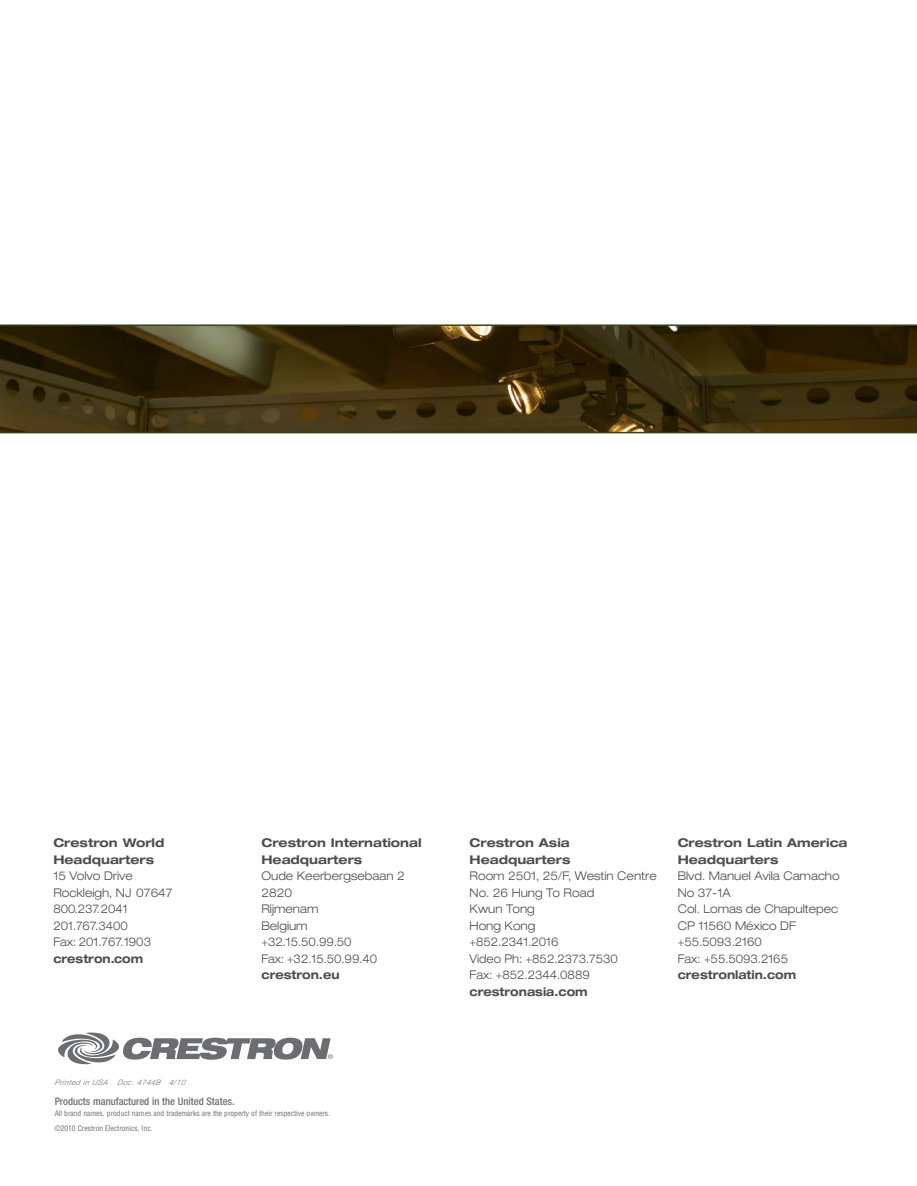
<style>
.page{position:relative;width:917px;height:1186px;background:#fff}
.page>*{position:absolute;margin:0;border:0;box-sizing:border-box;transform-origin:0 0}
.t1{font:300 expanded 12px/16.5px "Helvetica Neue";color:#4d4d4d;scale:.95 1}
.t2{font:700 expanded 12px/16.5px "Helvetica Neue";color:#4d4d4d}
.t3{font:700 expanded 12px "Helvetica Neue";color:#4d4d4d;scale:.92 1}
.t4{font:500 condensed 10.5px "Helvetica Neue";color:#6c6d70}
.t5{font:condensed 7.5px/15px "Helvetica";color:#6c6d70}
.t6{font:italic 300 7.5px "Helvetica Neue";letter-spacing:.055em;color:#6c6d70}
</style>
<div class="page">
<svg style="left:58px;top:1032px;width:275px;height:32px"></svg>
<svg style="left:0;top:324px;width:917px;height:109px;background:#3c2f10"></svg>
<p class="t2" style="left:53px;top:836px;width:113px">Crestron World<br>Headquarters</p>
<p class="t1" style="left:53px;top:869px;width:127px">15 Volvo Drive<br>Rockleigh, NJ 07647<br>800.237.2041<br>201.767.3400<br>Fax: 201.767.1903</p>
<p class="t3" style="left:53px;top:954px;width:99px">crestron.com</p>
<p class="t2" style="left:261px;top:836px;width:162px">Crestron International<br>Headquarters</p>
<p class="t1" style="left:261px;top:869px;width:152px">Oude Keerbergsebaan 2<br>2820<br>Rijmenam<br>Belgium<br>+32.15.50.99.50<br>Fax: +32.15.50.99.40</p>
<p class="t3" style="left:261px;top:971px;width:86px">crestron.eu</p>
<p class="t6" style="left:55px;top:1079px;width:55px">Printed in USA</p>
<p class="t6" style="left:118px;top:1079px;width:71px">Doc. 4744B 4/10</p>
<p class="t4" style="left:55px;top:1097px;width:181px">Products manufactured in the United States.</p>
<p class="t5" style="left:55px;top:1106px;width:277px">All brand names, product names and trademarks are the property of their respective owners. ©2010 Crestron Electronics, Inc.</p>
<p class="t2" style="left:470px;top:836px;width:102px">Crestron Asia<br>Headquarters</p>
<p class="t1" style="left:470px;top:869px;width:199px">Room 2501, 25/F, Westin Centre<br>No. 26 Hung To Road<br>Kwun Tong<br>Hong Kong<br>+852.2341.2016<br>Video Ph: +852.2373.7530<br>Fax: +852.2344.0889</p>
<p class="t3" style="left:470px;top:987px;width:130px">crestronasia.com</p>
<p class="t2" style="left:678px;top:836px;width:171px">Crestron Latin America<br>Headquarters</p>
<p class="t1" style="left:678px;top:869px;width:172px">Blvd. Manuel Avila Camacho<br>No 37-1A<br>Col. Lomas de Chapultepec<br>CP 11560 México DF +55.5093.2160<br>Fax: +55.5093.2165</p>
<p class="t3" style="left:678px;top:971px;width:130px">crestronlatin.com</p>
</div>
